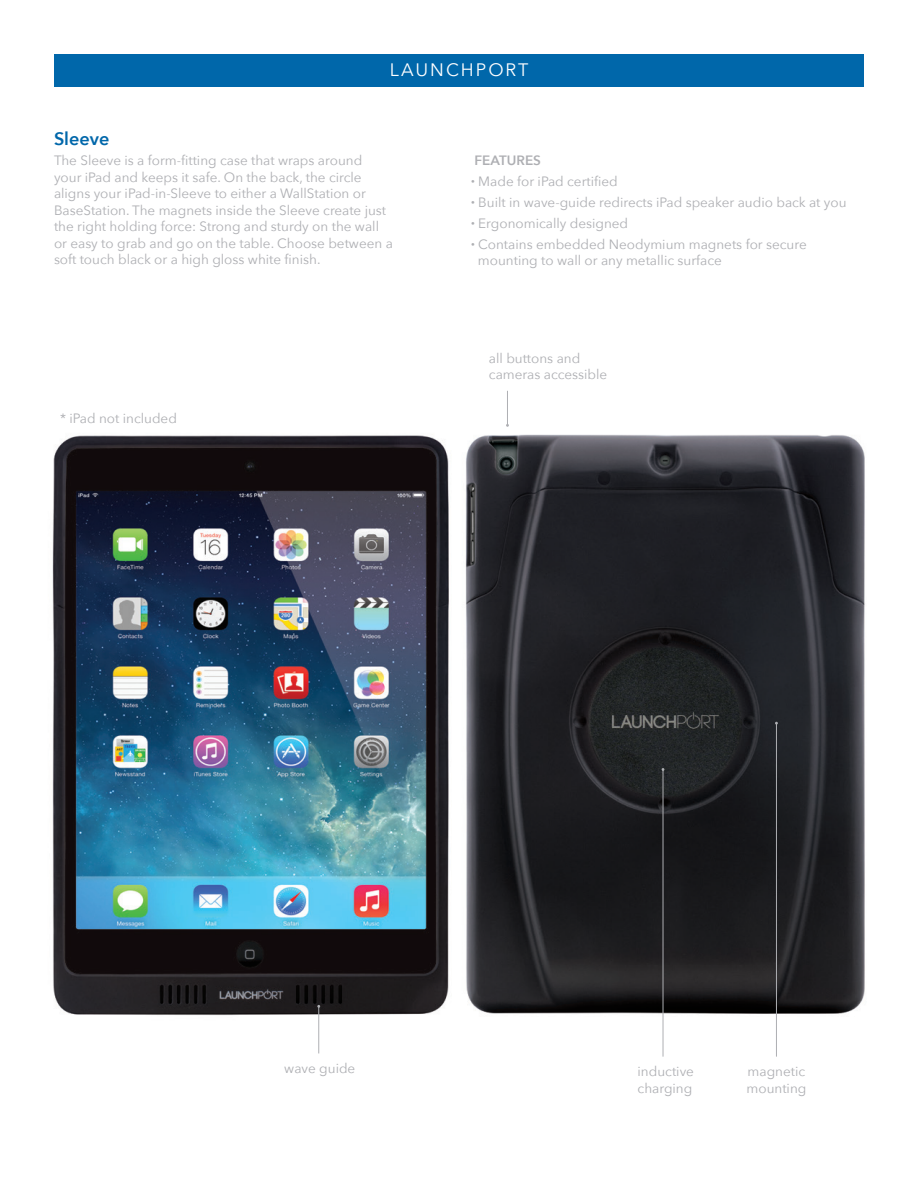
<style>
.page{position:relative;width:918px;height:1188px;background:#fff}
.page>*{position:absolute;margin:0;border:0;box-sizing:border-box;transform-origin:0 0}
.t1{font:18px "Avenir Next";letter-spacing:.11em;color:#fff}
.t2{font:600 18px "Avenir Next";color:#0067aa}
.t3{font:13.5px/16.5px "Avenir Next";color:#aeafb3}
.t4{font:600 13.5px "Avenir Next";color:#aeafb3}
</style>
<div class="page">
<img style="left:465px;top:434px;width:400px;height:615px">
<img style="left:52px;top:435px;width:397px;height:602px">
<hr style="left:663px;top:769px;width:1px;height:288px;background:#aeafb3">
<hr style="left:776px;top:723px;width:1px;height:334px;background:#aeafb3">
<hr style="left:507px;top:391px;width:1px;height:35px;background:#aeafb3">
<hr style="left:318px;top:1006px;width:1px;height:47px;background:#aeafb3">
<div style="left:54px;top:54px;width:810px;height:32px;background:#0067aa"></div>
<h1 class="t2" style="left:54px;top:123px;width:57px">Sleeve</h1>
<h1 class="t1" style="left:390px;top:54px;width:140px">LAUNCHPORT</h1>
<p class="t3" style="left:54px;top:152px;width:340px">The Sleeve is a form-fitting case that wraps around your iPad and keeps it safe. On the back, the circle aligns your iPad-in-Sleeve to either a WallStation or BaseStation. The magnets inside the Sleeve create just the right holding force: Strong and sturdy on the wall or easy to grab and go on the table. Choose between a soft touch black or a high gloss white finish.</p>
<p class="t3" style="left:60px;top:409px;width:118px">* iPad not included</p>
<p class="t4" style="left:475px;top:149px;width:68px">FEATURES</p>
<p class="t3" style="left:471px;top:173px;width:148px"><sup>•</sup> Made for iPad certified</p>
<p class="t3" style="left:471px;top:194px;width:377px"><sup>•</sup> Built in wave-guide redirects iPad speaker audio back at you</p>
<p class="t3" style="left:471px;top:215px;width:159px"><sup>•</sup> Ergonomically designed</p>
<p class="t3" style="left:478px;top:236px;width:330px;text-indent:-7px"><sup>•</sup> Contains embedded Neodymium magnets for secure mounting to wall or any metallic surface</p>
<p class="t3" style="left:489px;top:349px;width:120px">all buttons and cameras accessible</p>
<p class="t3" style="left:284px;top:1060px;width:73px">wave guide</p>
<p class="t3" style="left:638px;top:1063px;width:58px">inductive charging</p>
<p class="t3" style="left:747px;top:1063px;width:61px">magnetic mounting</p>
</div>
